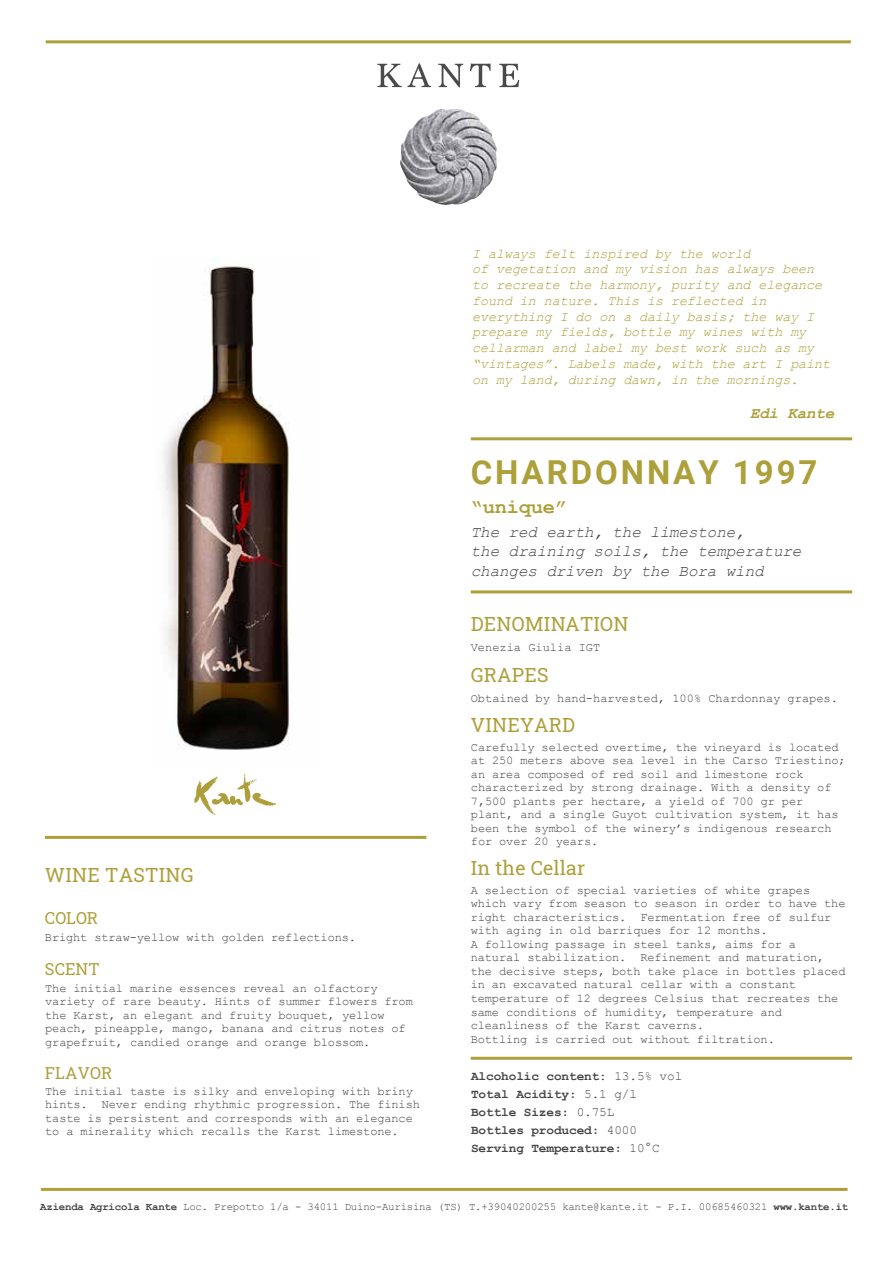
<style>
.page{position:relative;width:893px;height:1263px;background:#fff}
.page>*{position:absolute;margin:0;border:0;box-sizing:border-box;transform-origin:0 0}
.t1{font:700 33px "Roboto";letter-spacing:.09em;color:#ada03b}
.t2{font:700 20.4px "Courier New";letter-spacing:-.01em;color:#ada03b}
.t3{font:19.5px "Roboto Slab";letter-spacing:.01em;color:#ada03b}
.t4{font:16.5px "Roboto Slab";color:#ada03b}
.t5{font:italic 16.05px/19.2px "Courier New";letter-spacing:-.01em;color:#454444}
.t6{font:italic 700 15.75px "Courier New";letter-spacing:-.01em;color:#ada03b}
.t7{font:italic 13.5px/15.8px "Courier New";letter-spacing:-.01em;color:#ada03b}
.t8{font:700 12.75px/18px "Courier New";letter-spacing:-.01em;color:#454444}
.t9{font:12px/13.5px "Courier New";letter-spacing:-.01em;color:#454444}
.t10{font:10.65px "Courier New";letter-spacing:-.02em;color:#454444}
.s1{font-weight:400}
.s2{font-weight:700}
</style>
<div class="page">
<hr style="left:471px;top:590px;width:381px;height:3px;background:#ada03b">
<hr style="left:471px;top:437px;width:381px;height:3px;background:#ada03b">
<hr style="left:471px;top:1057px;width:381px;height:3px;background:#ada03b">
<hr style="left:45px;top:836px;width:381px;height:3px;background:#ada03b">
<hr style="left:41px;top:1188px;width:806px;height:3px;background:#ada03b">
<svg style="left:194px;top:773px;width:83px;height:42px"></svg>
<svg style="left:377px;top:63px;width:142px;height:24px"></svg>
<hr style="left:46px;top:40px;width:805px;height:3px;background:#ada03b">
<img style="left:400px;top:109px;width:97px;height:96px">
<img style="left:163px;top:266px;width:127px;height:484px">
<p class="t7" style="left:472px;top:245px;width:359px">I always felt inspired by the world<br>of vegetation and my vision has always been to recreate the harmony, purity and elegance found in nature. This is reflected in everything I do on a daily basis; the way I prepare my fields, bottle my wines with my cellarman and label my best work such as my “vintages”. Labels made, with the art I paint on my land, during dawn, in the mornings.</p>
<h3 class="t6" style="left:750px;top:402px;width:85px">Edi Kante</h3>
<h1 class="t1" style="left:471px;top:449px;width:348px">CHARDONNAY 1997</h1>
<h2 class="t2" style="left:471px;top:494px;width:98px">“unique”</h2>
<h3 class="t5" style="left:471px;top:522px;width:332px">The red earth, the limestone,<br>the draining soils, the temperature changes driven by the Bora wind</h3>
<h3 class="t3" style="left:45px;top:862px;width:150px">WINE TASTING</h3>
<h3 class="t4" style="left:45px;top:907px;width:55px">COLOR</h3>
<p class="t9" style="left:45px;top:930px;width:313px">Bright straw-yellow with golden reflections.</p>
<h3 class="t4" style="left:45px;top:958px;width:56px">SCENT</h3>
<p class="t9" style="left:45px;top:981px;width:369px">The initial marine essences reveal an olfactory variety of rare beauty. Hints of summer flowers from the Karst, an elegant and fruity bouquet, yellow peach, pineapple, mango, banana and citrus notes of grapefruit, candied orange and orange blossom.</p>
<p class="t9" style="left:45px;top:1084px;width:376px">The initial taste is silky and enveloping with briny hints. Never ending rhythmic progression. The finish taste is persistent and corresponds with an elegance to a minerality which recalls the Karst limestone.</p>
<h3 class="t4" style="left:45px;top:1061px;width:69px">FLAVOR</h3>
<h3 class="t3" style="left:471px;top:611px;width:159px">DENOMINATION</h3>
<p class="t9" style="left:471px;top:640px;width:131px">Venezia Giulia IGT</p>
<h3 class="t3" style="left:471px;top:662px;width:79px">GRAPES</h3>
<p class="t9" style="left:471px;top:691px;width:369px">Obtained by hand-harvested, 100% Chardonnay grapes.</p>
<h3 class="t3" style="left:471px;top:711px;width:106px">VINEYARD</h3>
<p class="t9" style="left:471px;top:740px;width:376px">Carefully selected overtime, the vineyard is located at 250 meters above sea level in the Carso Triestino; an area composed of red soil and limestone rock characterized by strong drainage. With a density of 7,500 plants per hectare, a yield of 700 gr per plant, and a single Guyot cultivation system, it has been the symbol of the winery’s indigenous research for over 20 years.</p>
<p class="t9" style="left:471px;top:883px;width:376px">A selection of special varieties of white grapes which vary from season to season in order to have the right characteristics. Fermentation free of sulfur with aging in old barriques for 12 months.<br>A following passage in steel tanks, aims for a natural stabilization. Refinement and maturation, the decisive steps, both take place in bottles placed in an excavated natural cellar with a constant temperature of 12 degrees Celsius that recreates the same conditions of humidity, temperature and cleanliness of the Karst caverns.<br>Bottling is carried out without filtration.</p>
<p class="t8" style="left:471px;top:1066px;width:213px">Alcoholic content<span class="s1">: 13.5% vol<br></span>Total Acidity: <span class="s1">5.1 g/l<br></span>Bottle Sizes: <span class="s1">0.75L<br></span>Bottles produced: <span class="s1">4000<br></span>Serving Temperature: <span class="s1">10°C</span></p>
<h3 class="t3" style="left:471px;top:854px;width:116px">In the Cellar</h3>
<p class="t10" style="left:40px;top:1200px;width:809px"><span class="s2">Azienda Agricola Kante</span> Loc. Prepotto 1/a - 34011 Duino-Aurisina (TS) T.+39040200255 kante@kante.it - P.I. 00685460321 <span class="s2">www.kante.it</span></p>
</div>
